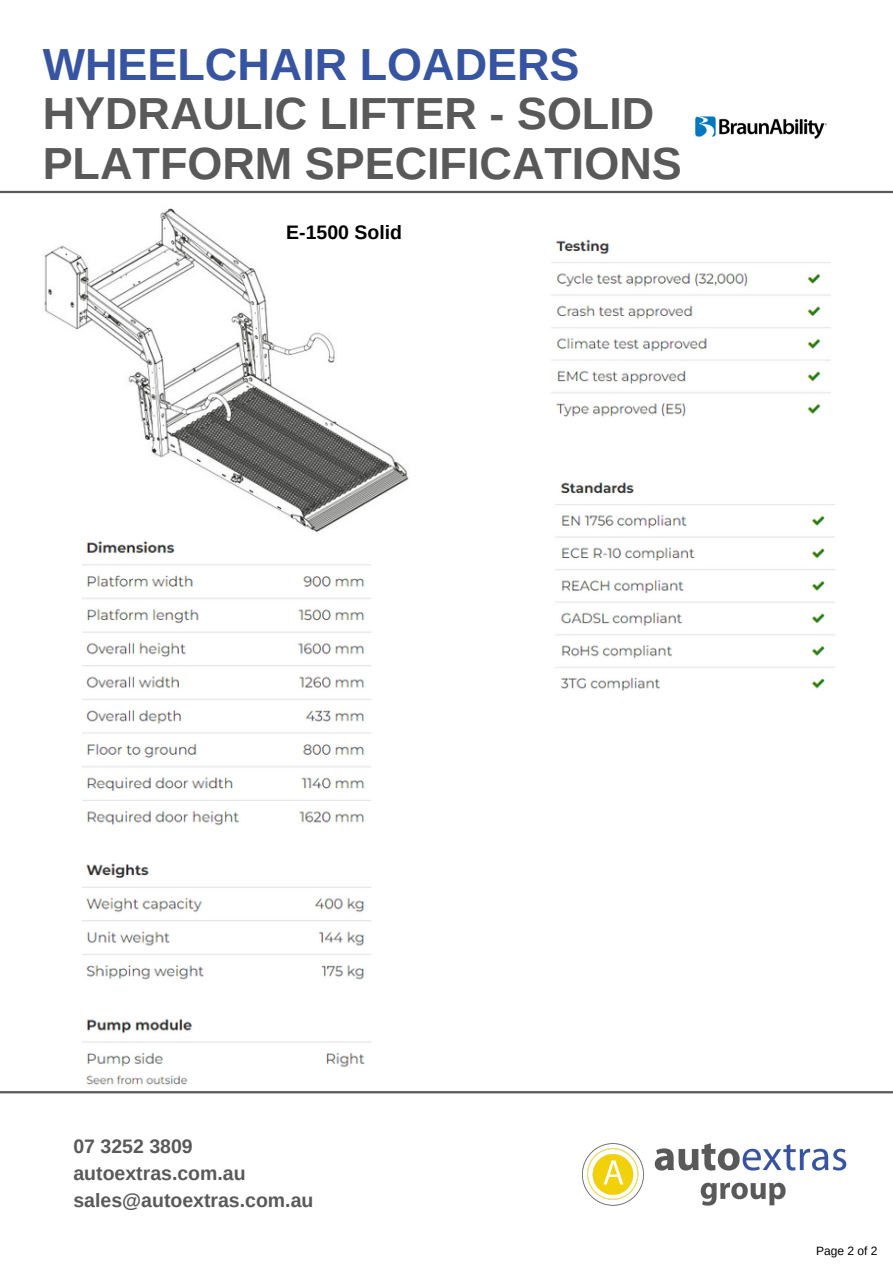
<style>
.page{position:relative;width:893px;height:1264px;background:#fff}
.page>*{position:absolute;margin:0;border:0;box-sizing:border-box;transform-origin:0 0}
.t1{font:700 45px/49.5px "Arimo";color:#595959}
.t2{font:700 45px "Arimo";color:#3654a1}
.t3{font:700 19.5px "Arimo";color:#595959}
.t4{font:700 19.5px "Arimo";color:#000}
.t5{font:12px "Arimo";color:#000}
</style>
<div class="page">
<img style="left:583px;top:1143px;width:264px;height:63px">
<hr style="left:0;top:1091px;width:892px;height:2px;background:#595959">
<hr style="left:0;top:191px;width:892px;height:2px;background:#595959">
<img style="left:44px;top:208px;width:365px;height:324px">
<img style="left:82px;top:541px;width:289px;height:544px">
<img style="left:551px;top:239px;width:280px;height:178px">
<img style="left:555px;top:482px;width:280px;height:209px">
<img style="left:695px;top:116px;width:133px;height:23px">
<p class="t2" style="left:43px;top:39px;width:538px">WHEELCHAIR LOADERS</p>
<p class="t1" style="left:43px;top:89px;width:640px">HYDRAULIC LIFTER - SOLID<br>PLATFORM SPECIFICATIONS</p>
<p class="t4" style="left:286px;top:221px;width:117px">E-1500 Solid</p>
<p class="t3" style="left:73px;top:1135px;width:121px">07 3252 3809</p>
<p class="t3" style="left:73px;top:1162px;width:174px">autoextras.com.au</p>
<p class="t3" style="left:73px;top:1189px;width:241px">sales@autoextras.com.au</p>
<p class="t5" style="left:816px;top:1244px;width:63px">Page 2 of 2</p>
</div>
